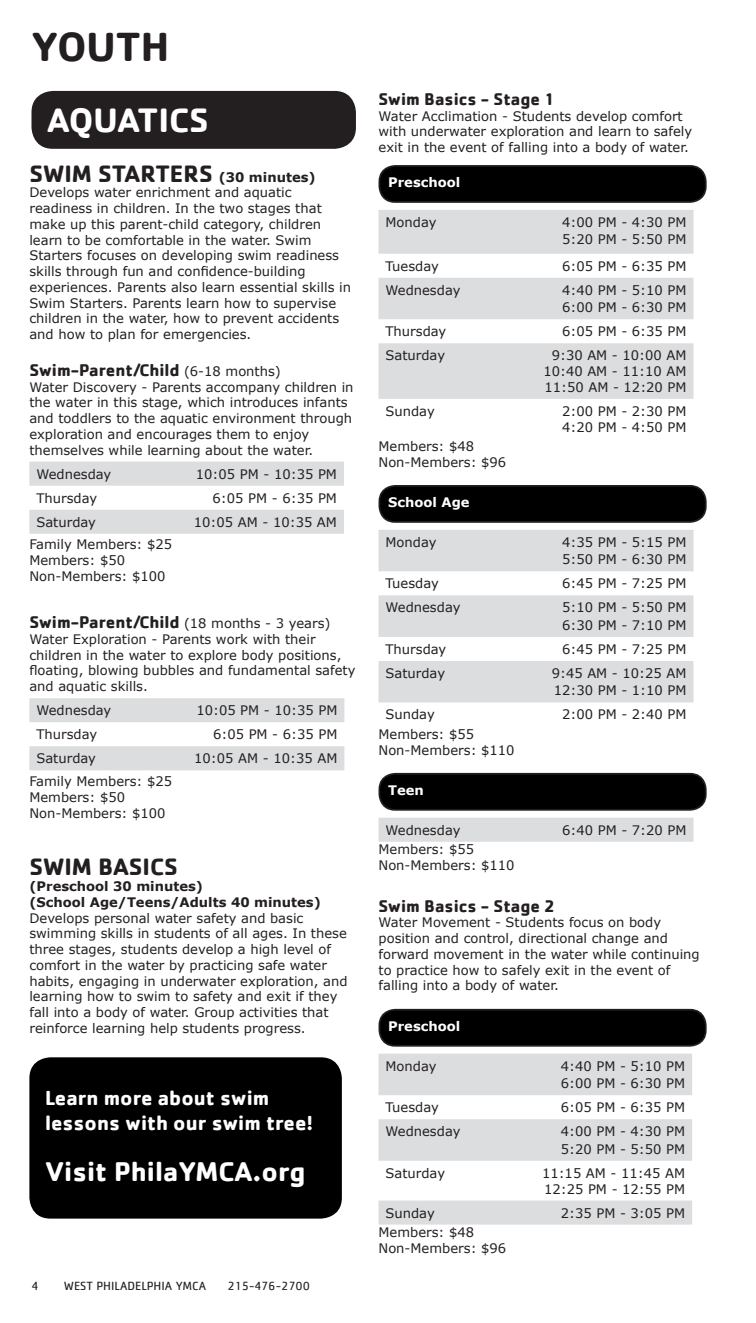
<style>
.page{position:relative;width:756px;height:1323px;background:#fff}
.page>*{position:absolute;margin:0;border:0;box-sizing:border-box;transform-origin:0 0}
.t1{font:700 42px "Cachet";color:#231f20}
.t2{font:700 35px "Cachet";color:#fff}
.t3{font:700 28px "Cachet";color:#fff}
.t4{font:700 24.5px "Cachet";color:#231f20}
.t5{font:700 21px/25.2px "Cachet";color:#fff}
.t6{font:700 17.5px "Cachet";color:#231f20}
.t7{font:13.12px/15.8px "Verdana";color:#231f20}
.t8{font:700 13.12px/15.8px "Verdana";color:#231f20}
.t9{font:700 13.12px "Verdana";color:#fff}
.t10{font:12.25px "Cachet";color:#231f20}
.s1{font-family:"Verdana";font-size:13.12px}
.s2{font-family:"Verdana";font-weight:400;font-size:13.12px}
</style>
<div class="page">
<svg style="left:29px;top:462px;width:315px;height:72px"></svg>
<svg style="left:29px;top:698px;width:315px;height:72px"></svg>
<div style="left:29px;top:1057px;width:313px;height:162px;background:#000;border-radius:21px"></div>
<div style="left:379px;top:166px;width:327px;height:36px;background:#000;border-radius:16px"></div>
<div style="left:379px;top:165px;width:328px;height:38px;border:2px solid #231f20;border-radius:16px"></div>
<svg style="left:379px;top:210px;width:315px;height:189px;fill:#dcdddf"></svg>
<div style="left:379px;top:486px;width:327px;height:36px;background:#000;border-radius:16px"></div>
<div style="left:379px;top:485px;width:328px;height:38px;border:2px solid #231f20;border-radius:16px"></div>
<svg style="left:379px;top:530px;width:315px;height:172px;fill:#dcdddf"></svg>
<div style="left:379px;top:774px;width:327px;height:36px;background:#000;border-radius:16px"></div>
<div style="left:379px;top:773px;width:328px;height:38px;border:2px solid #231f20;border-radius:16px"></div>
<div style="left:379px;top:818px;width:315px;height:24px;background:#dcdddf"></div>
<div style="left:379px;top:1010px;width:327px;height:36px;background:#000;border-radius:16px"></div>
<div style="left:379px;top:1009px;width:328px;height:38px;border:2px solid #231f20;border-radius:16px"></div>
<svg style="left:379px;top:1054px;width:313px;height:171px;fill:#dcdddf"></svg>
<div style="left:32px;top:91px;width:324px;height:58px;background:#231f20;border-radius:21px"></div>
<h1 class="t1" style="left:32px;top:19px;width:139px">YOUTH</h1>
<h2 class="t2" style="left:47px;top:98px;width:163px">AQUATICS</h2>
<h3 class="t4" style="left:29px;top:158px;width:288px">SWIM STARTERS <span class="s1">(30 minutes)</span></h3>
<p class="t7" style="left:29px;top:185px;width:323px">Develops water enrichment and aquatic readiness in children. In the two stages that make up this parent-child category, children learn to be comfortable in the water. Swim Starters focuses on developing swim readiness skills through fun and confidence-building experiences. Parents also learn essential skills in Swim Starters. Parents learn how to supervise children in the water, how to prevent accidents and how to plan for emergencies.</p>
<h3 class="t6" style="left:29px;top:359px;width:253px">Swim-Parent/Child <span class="s2">(6-18 months)</span></h3>
<p class="t7" style="left:29px;top:379px;width:326px">Water Discovery - Parents accompany children in the water in this stage, which introduces infants and toddlers to the aquatic environment through exploration and encourages them to enjoy themselves while learning about the water.</p>
<p class="t7" style="left:36px;top:466px;width:77px">Wednesday</p>
<p class="t7" style="left:196px;top:466px;width:143px">10:05 PM - 10:35 PM</p>
<p class="t7" style="left:36px;top:490px;width:62px">Thursday</p>
<p class="t7" style="left:213px;top:490px;width:126px">6:05 PM - 6:35 PM</p>
<p class="t7" style="left:36px;top:514px;width:61px">Saturday</p>
<p class="t7" style="left:194px;top:514px;width:145px">10:05 AM - 10:35 AM</p>
<p class="t7" style="left:29px;top:537px;width:144px">Family Members: $25<br>Members: $50<br>Non-Members: $100</p>
<h3 class="t6" style="left:29px;top:611px;width:303px">Swim-Parent/Child <span class="s2">(18 months - 3 years)</span></h3>
<p class="t7" style="left:29px;top:631px;width:328px">Water Exploration - Parents work with their children in the water to explore body positions, floating, blowing bubbles and fundamental safety and aquatic skills.</p>
<p class="t7" style="left:36px;top:702px;width:77px">Wednesday</p>
<p class="t7" style="left:196px;top:702px;width:143px">10:05 PM - 10:35 PM</p>
<p class="t7" style="left:36px;top:727px;width:62px">Thursday</p>
<p class="t7" style="left:213px;top:727px;width:126px">6:05 PM - 6:35 PM</p>
<p class="t7" style="left:36px;top:751px;width:61px">Saturday</p>
<p class="t7" style="left:194px;top:751px;width:145px">10:05 AM - 10:35 AM</p>
<p class="t7" style="left:29px;top:773px;width:144px">Family Members: $25<br>Members: $50<br>Non-Members: $100</p>
<h3 class="t4" style="left:29px;top:851px;width:150px">SWIM BASICS</h3>
<p class="t8" style="left:29px;top:878px;width:293px">(Preschool 30 minutes)<br>(School Age/Teens/Adults 40 minutes)</p>
<p class="t7" style="left:29px;top:910px;width:320px">Develops personal water safety and basic swimming skills in students of all ages. In these three stages, students develop a high level of comfort in the water by practicing safe water habits, engaging in underwater exploration, and learning how to swim to safety and exit if they fall into a body of water. Group activities that reinforce learning help students progress.</p>
<h3 class="t5" style="left:45px;top:1085px;width:270px">Learn more about swim lessons with our swim tree!</h3>
<h3 class="t3" style="left:45px;top:1153px;width:262px">Visit PhilaYMCA.org</h3>
<p class="t10" style="left:32px;top:1278px;width:8px">4</p>
<p class="t10" style="left:64px;top:1278px;width:144px">WEST PHILADELPHIA YMCA</p>
<p class="t10" style="left:227px;top:1278px;width:84px">215-476-2700</p>
<h3 class="t6" style="left:379px;top:88px;width:178px">Swim Basics - Stage 1</h3>
<p class="t7" style="left:379px;top:108px;width:315px">Water Acclimation - Students develop comfort with underwater exploration and learn to safely exit in the event of falling into a body of water.</p>
<p class="t9" style="left:388px;top:173px;width:74px">Preschool</p>
<p class="t7" style="left:386px;top:214px;width:53px">Monday</p>
<p class="t7" style="left:562px;top:213px;width:126px;line-height:17.5px">4:00 PM - 4:30 PM<br>5:20 PM - 5:50 PM</p>
<p class="t7" style="left:386px;top:258px;width:55px">Tuesday</p>
<p class="t7" style="left:562px;top:258px;width:126px">6:05 PM - 6:35 PM</p>
<p class="t7" style="left:386px;top:282px;width:77px">Wednesday</p>
<p class="t7" style="left:562px;top:281px;width:126px;line-height:17.5px">4:40 PM - 5:10 PM<br>6:00 PM - 6:30 PM</p>
<p class="t7" style="left:386px;top:324px;width:62px">Thursday</p>
<p class="t7" style="left:562px;top:324px;width:126px">6:05 PM - 6:35 PM</p>
<p class="t7" style="left:386px;top:348px;width:61px">Saturday</p>
<p class="t7" style="left:543px;top:348px;width:145px;text-align:justify;text-indent:8px">9:30 AM - 10:00 AM 10:40 AM - 11:10 AM 11:50 AM - 12:20 PM</p>
<p class="t7" style="left:386px;top:403px;width:51px">Sunday</p>
<p class="t7" style="left:562px;top:403px;width:126px">2:00 PM - 2:30 PM<br>4:20 PM - 4:50 PM</p>
<p class="t7" style="left:379px;top:438px;width:129px">Members: $48<br>Non-Members: $96</p>
<p class="t9" style="left:388px;top:493px;width:83px">School Age</p>
<p class="t7" style="left:386px;top:534px;width:53px">Monday</p>
<p class="t7" style="left:562px;top:533px;width:126px;line-height:17.5px">4:35 PM - 5:15 PM<br>5:50 PM - 6:30 PM</p>
<p class="t7" style="left:386px;top:576px;width:55px">Tuesday</p>
<p class="t7" style="left:562px;top:576px;width:126px">6:45 PM - 7:25 PM</p>
<p class="t7" style="left:386px;top:600px;width:77px">Wednesday</p>
<p class="t7" style="left:562px;top:599px;width:126px;line-height:17.5px">5:10 PM - 5:50 PM<br>6:30 PM - 7:10 PM</p>
<p class="t7" style="left:386px;top:641px;width:62px">Thursday</p>
<p class="t7" style="left:562px;top:641px;width:126px">6:45 PM - 7:25 PM</p>
<p class="t7" style="left:386px;top:665px;width:61px">Saturday</p>
<p class="t7" style="left:552px;top:664px;width:136px;line-height:17.5px">9:45 AM - 10:25 AM<br>12:30 PM - 1:10 PM</p>
<p class="t7" style="left:386px;top:707px;width:51px">Sunday</p>
<p class="t7" style="left:562px;top:707px;width:126px">2:00 PM - 2:40 PM</p>
<p class="t7" style="left:379px;top:726px;width:138px">Members: $55<br>Non-Members: $110</p>
<p class="t9" style="left:388px;top:781px;width:37px">Teen</p>
<p class="t7" style="left:386px;top:822px;width:77px">Wednesday</p>
<p class="t7" style="left:562px;top:822px;width:126px">6:40 PM - 7:20 PM</p>
<p class="t7" style="left:379px;top:841px;width:138px">Members: $55<br>Non-Members: $110</p>
<h3 class="t6" style="left:379px;top:895px;width:178px">Swim Basics - Stage 2</h3>
<p class="t7" style="left:379px;top:915px;width:323px">Water Movement - Students focus on body position and control, directional change and forward movement in the water while continuing to practice how to safely exit in the event of falling into a body of water.</p>
<p class="t9" style="left:388px;top:1017px;width:74px">Preschool</p>
<p class="t7" style="left:386px;top:1058px;width:53px">Monday</p>
<p class="t7" style="left:561px;top:1057px;width:126px;line-height:17.5px">4:40 PM - 5:10 PM<br>6:00 PM - 6:30 PM</p>
<p class="t7" style="left:386px;top:1099px;width:55px">Tuesday</p>
<p class="t7" style="left:561px;top:1099px;width:126px">6:05 PM - 6:35 PM</p>
<p class="t7" style="left:386px;top:1123px;width:77px">Wednesday</p>
<p class="t7" style="left:561px;top:1123px;width:126px;line-height:17.5px">4:00 PM - 4:30 PM<br>5:20 PM - 5:50 PM</p>
<p class="t7" style="left:386px;top:1165px;width:61px">Saturday</p>
<p class="t7" style="left:542px;top:1165px;width:145px">11:15 AM - 11:45 AM<br>12:25 PM - 12:55 PM</p>
<p class="t7" style="left:386px;top:1205px;width:51px">Sunday</p>
<p class="t7" style="left:561px;top:1205px;width:126px">2:35 PM - 3:05 PM</p>
<p class="t7" style="left:379px;top:1224px;width:129px">Members: $48<br>Non-Members: $96</p>
</div>
